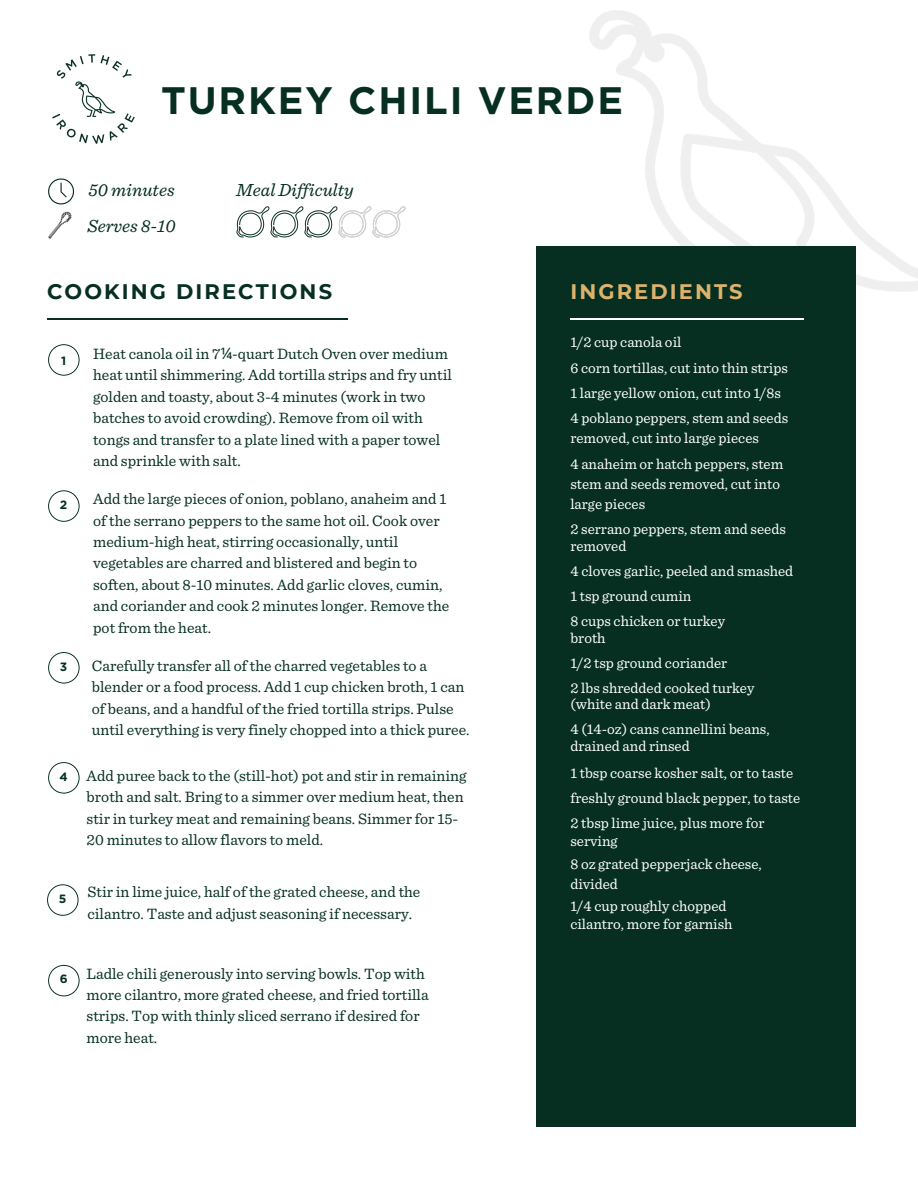
<style>
.page{position:relative;width:918px;height:1188px;background:#fff}
.page>*{position:absolute;margin:0;border:0;box-sizing:border-box;transform-origin:0 0}
.t1{font:700 38.25px "Gotham";letter-spacing:.05em;color:#062f22}
.t2{font:700 21px "Montserrat";letter-spacing:.1em;color:#062f22}
.t3{font:700 21px "Montserrat";letter-spacing:.1em;color:#ddb36c}
.t4{font:italic 18.45px/35.2px "Sentinel";color:#062f22}
.t5{font:15.75px/21.3px "Sentinel";color:#062f22}
.t6{font:15px/25.3px "Sentinel";color:#fff}
.t7{font:700 12px "Gotham";color:#062f22}
.s1{font-family:"Noto Sans"}
</style>
<div class="page">
<img style="left:570px;top:10px;width:348px;height:282px">
<div style="left:536px;top:247px;width:320px;height:880px;background:#062f22"></div>
<hr style="left:47px;top:319px;width:300px;height:1px;background:#062f22">
<hr style="left:570px;top:319px;width:234px;height:1px;background:#fff">
<img style="left:52px;top:54px;width:83px;height:90px">
<svg style="left:48px;top:178px;width:26px;height:26px"></svg>
<img style="left:48px;top:211px;width:24px;height:28px">
<img style="left:236px;top:206px;width:170px;height:32px">
<svg style="left:48px;top:344px;width:32px;height:32px"></svg>
<svg style="left:48px;top:490px;width:32px;height:32px"></svg>
<svg style="left:48px;top:652px;width:32px;height:32px"></svg>
<svg style="left:47px;top:884px;width:32px;height:32px"></svg>
<svg style="left:48px;top:965px;width:32px;height:31px"></svg>
<svg style="left:48px;top:762px;width:32px;height:32px"></svg>
<h1 class="t1" style="left:161px;top:78px;width:463px">TURKEY CHILI VERDE</h1>
<p class="t4" style="left:88px;top:173px;width:90px">50 minutes<br>Serves 8-10</p>
<p class="t4" style="left:236px;top:173px;width:119px">Meal Difficulty</p>
<h2 class="t2" style="left:47px;top:278px;width:287px">COOKING DIRECTIONS</h2>
<h2 class="t3" style="left:570px;top:278px;width:174px">INGREDIENTS</h2>
<p class="t7" style="left:61px;top:353px;width:7px">1</p>
<p class="t7" style="left:60px;top:498px;width:9px">2</p>
<p class="t7" style="left:60px;top:660px;width:9px">3</p>
<p class="t7" style="left:60px;top:770px;width:10px">4</p>
<p class="t7" style="left:59px;top:892px;width:9px">5</p>
<p class="t5" style="left:93px;top:344px;width:360px">Heat canola oil in 7<span class="s1">¼</span>-quart Dutch Oven over medium heat until shimmering. Add tortilla strips and fry until golden and toasty, about 3-4 minutes (work in two batches to avoid crowding). Remove from oil with tongs and transfer to a plate lined with a paper towel and sprinkle with salt.</p>
<p class="t5" style="left:93px;top:489px;width:358px">Add the large pieces of onion, poblano, anaheim and 1 of the serrano peppers to the same hot oil. Cook over medium-high heat, stirring occasionally, until vegetables are charred and blistered and begin to soften, about 8-10 minutes. Add garlic cloves, cumin, and coriander and cook 2 minutes longer. Remove the pot from the heat.</p>
<p class="t5" style="left:92px;top:656px;width:379px">Carefully transfer all of the charred vegetables to a blender or a food process. Add 1 cup chicken broth, 1 can of beans, and a handful of the fried tortilla strips. Pulse until everything is very finely chopped into a thick puree.</p>
<p class="t5" style="left:87px;top:766px;width:381px">Add puree back to the (still-hot) pot and stir in remaining broth and salt. Bring to a simmer over medium heat, then stir in turkey meat and remaining beans. Simmer for 15- 20 minutes to allow flavors to meld.</p>
<p class="t5" style="left:88px;top:882px;width:334px">Stir in lime juice, half of the grated cheese, and the cilantro. Taste and adjust seasoning if necessary.</p>
<p class="t5" style="left:87px;top:963px;width:344px;text-indent:-27px"><sub>6</sub> Ladle chili generously into serving bowls. Top with more cilantro, more grated cheese, and fried tortilla strips. Top with thinly sliced serrano if desired for more heat.</p>
<p class="t6" style="left:570px;top:330px;width:219px">1/2 cup canola oil<br>6 corn tortillas, cut into thin strips<br>1 large yellow onion, cut into 1/8s<br>4 poblano peppers, stem and seeds</p>
<p class="t6" style="left:570px;top:426px;width:190px">removed, cut into large pieces</p>
<p class="t6" style="left:570px;top:454px;width:214px;line-height:20.2px">4 anaheim or hatch peppers, stem stem and seeds removed, cut into large pieces</p>
<p class="t6" style="left:570px;top:521px;width:217px;line-height:16.8px">2 serrano peppers, stem and seeds removed</p>
<p class="t6" style="left:570px;top:558px;width:224px">4 cloves garlic, peeled and smashed</p>
<p class="t6" style="left:570px;top:613px;width:156px;line-height:16.8px">8 cups chicken or turkey broth</p>
<p class="t6" style="left:570px;top:652px;width:186px;line-height:24.3px">1/2 tsp ground coriander<br>2 lbs shredded cooked turkey</p>
<p class="t6" style="left:570px;top:693px;width:201px;line-height:24.8px">(white and dark meat)<br>4 (14-oz) cans cannellini beans,</p>
<p class="t6" style="left:570px;top:734px;width:121px">drained and rinsed</p>
<p class="t6" style="left:570px;top:584px;width:123px">1 tsp ground cumin</p>
<p class="t6" style="left:570px;top:761px;width:224px">1 tbsp coarse kosher salt, or to taste</p>
<p class="t6" style="left:570px;top:786px;width:231px">freshly ground black pepper, to taste<br>2 tbsp lime juice, plus more for</p>
<p class="t6" style="left:570px;top:829px;width:49px">serving</p>
<p class="t6" style="left:570px;top:854px;width:193px;line-height:20.2px">8 oz grated pepperjack cheese, divided</p>
<p class="t6" style="left:570px;top:897px;width:164px;line-height:18px">1/4 cup roughly chopped cilantro, more for garnish</p>
</div>
